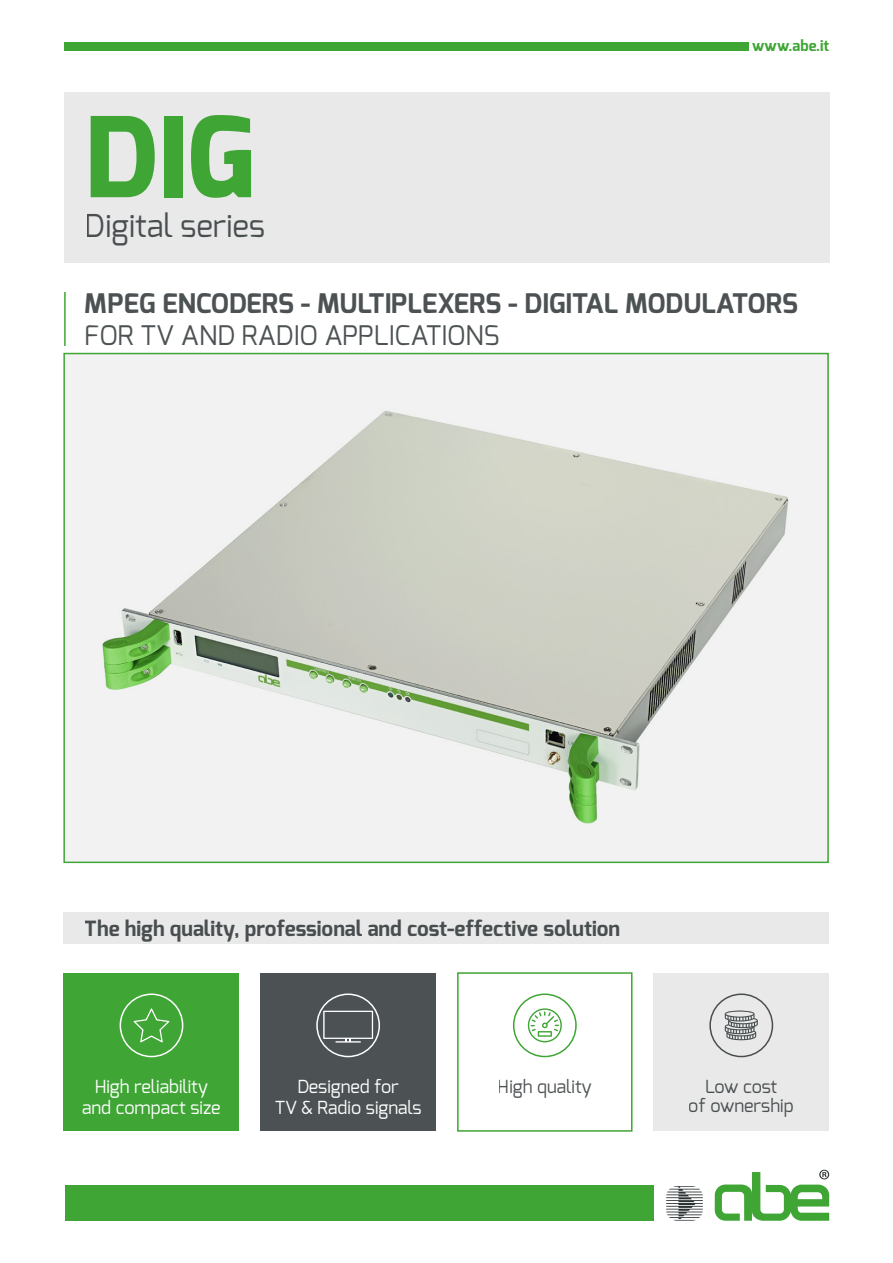
<style>
.page{position:relative;width:893px;height:1263px;background:#fff}
.page>*{position:absolute;margin:0;border:0;box-sizing:border-box;transform-origin:0 0}
.t1{font:800 111px "Exo";color:#3fa535}
.t2{font:31.5px "Exo";color:#2c3234}
.t3{font:700 27px "Exo";color:#2c3234}
.t4{font:27px "Exo";color:#2c3234}
.t5{font:700 21px "Exo";color:#2c3234}
.t6{font:18px/21px "Exo";color:#fff;text-align:center}
.t7{font:18px/19.5px "Exo";color:#2c3234;text-align:center}
.t8{font:700 15px "Exo";color:#3fa535}
</style>
<div class="page">
<div style="left:64px;top:43px;width:684px;height:8px;background:#3fa535"></div>
<svg style="left:666px;top:1186px;width:37px;height:34px"></svg>
<svg style="left:715px;top:1170px;width:114px;height:51px"></svg>
<div style="left:65px;top:1185px;width:588px;height:36px;background:#3fa535"></div>
<img style="left:66px;top:356px;width:760px;height:504px">
<div style="left:64px;top:912px;width:765px;height:32px;background:#e9e9e9"></div>
<div style="left:64px;top:973px;width:175px;height:158px;background:#3fa535"></div>
<div style="left:260px;top:973px;width:176px;height:158px;background:#4c5153"></div>
<div style="left:457px;top:972px;width:175px;height:160px;border:2px solid #3fa535"></div>
<div style="left:654px;top:973px;width:175px;height:158px;background:#e9e9e9"></div>
<div style="left:120px;top:993px;width:63px;height:64px;border:2px solid #fff;border-radius:50%"></div>
<div style="left:316px;top:993px;width:64px;height:64px;border:2px solid #fff;border-radius:50%"></div>
<div style="left:513px;top:993px;width:64px;height:64px;border:2px solid #3fa535;border-radius:50%"></div>
<div style="left:709px;top:993px;width:64px;height:64px;border:2px solid #2c3234;border-radius:50%"></div>
<svg style="left:528px;top:1008px;width:34px;height:34px"></svg>
<svg style="left:725px;top:1010px;width:33px;height:30px"></svg>
<svg style="left:134px;top:1008px;width:35px;height:34px"></svg>
<div style="left:64px;top:93px;width:766px;height:170px;background:#e9e9e9"></div>
<hr style="left:64px;top:292px;width:2px;height:54px;background:#3fa535">
<svg style="left:323px;top:1011px;width:50px;height:31px"></svg>
<h1 class="t1" style="left:85px;top:86px;width:172px">DIG</h1>
<h2 class="t2" style="left:85px;top:205px;width:182px">Digital series</h2>
<p class="t8" style="left:752px;top:36px;width:79px">www.abe.it</p>
<h3 class="t3" style="left:85px;top:285px;width:715px">MPEG ENCODERS - MULTIPLEXERS - DIGITAL MODULATORS</h3>
<h3 class="t4" style="left:85px;top:318px;width:416px">FOR TV AND RADIO APPLICATIONS</h3>
<p class="t5" style="left:85px;top:914px;width:537px">The high quality, professional and cost-effective solution</p>
<p class="t6" style="left:82px;top:1075px;width:140px">High reliability and compact size</p>
<p class="t6" style="left:275px;top:1075px;width:148px">Designed for<br>TV &amp; Radio signals</p>
<p class="t7" style="left:498px;top:1076px;width:95px">High quality</p>
<p class="t7" style="left:689px;top:1076px;width:106px">Low cost<br>of ownership</p>
</div>
